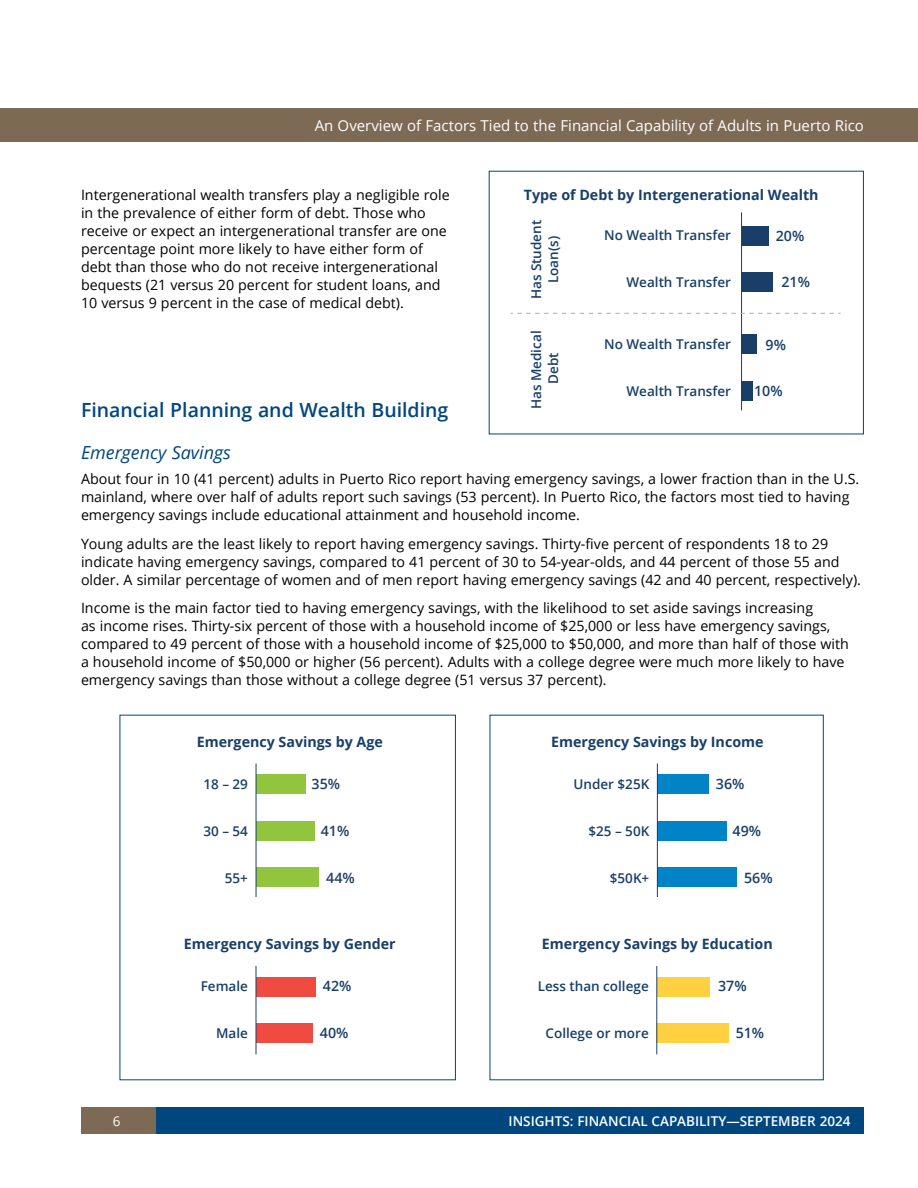
<style>
.page{position:relative;width:918px;height:1188px;background:#fff}
.page>*{position:absolute;margin:0;border:0;box-sizing:border-box;transform-origin:0 0}
.t1{font:600 19.5px "Open Sans";color:#00467f}
.t2{font:italic 18px "Open Sans";color:#00467f}
.t3{font:15px "Open Sans";color:#fff}
.t4{font:14.25px/18px "Open Sans";color:#000}
.t5{font:700 14.25px "Open Sans";color:#193f69}
.t6{font:600 14.25px "Open Sans";color:#193f69}
.t7{font:600 14.25px "Open Sans";color:#233e66}
.t8{font:600 13.5px/17.1px "Open Sans";color:#193f69;text-align:center}
.t9{font:600 13.5px "Open Sans";color:#fff}
.t10{font:13.5px "Open Sans";color:#fff}
</style>
<div class="page">
<div style="left:155px;top:1107px;width:709px;height:27px;background:#00467f"></div>
<div style="left:81px;top:1107px;width:74px;height:27px;background:#7c6a55"></div>
<div style="left:0;top:108px;width:918px;height:34px;background:#7c6a55"></div>
<div style="left:742px;top:226px;width:27px;height:20px;background:#193f69"></div>
<div style="left:742px;top:273px;width:31px;height:19px;background:#193f69"></div>
<div style="left:742px;top:334px;width:15px;height:20px;background:#193f69"></div>
<div style="left:742px;top:381px;width:11px;height:20px;background:#193f69"></div>
<hr style="left:741px;top:212px;width:1px;height:198px;background:#193f69">
<svg style="left:511px;top:313px;width:330px;height:1px"></svg>
<div style="left:256px;top:774px;width:50px;height:20px;background:#92c53e"></div>
<div style="left:256px;top:821px;width:58px;height:20px;background:#92c53e"></div>
<div style="left:256px;top:867px;width:62px;height:20px;background:#92c53e"></div>
<hr style="left:256px;top:763px;width:1px;height:134px;background:#193f69">
<div style="left:256px;top:977px;width:60px;height:20px;background:#f04b41"></div>
<div style="left:256px;top:1023px;width:57px;height:20px;background:#f04b41"></div>
<hr style="left:256px;top:966px;width:1px;height:88px;background:#193f69">
<div style="left:657px;top:774px;width:51px;height:20px;background:#0083c7"></div>
<div style="left:657px;top:821px;width:70px;height:20px;background:#0083c7"></div>
<div style="left:657px;top:867px;width:80px;height:20px;background:#0083c7"></div>
<hr style="left:657px;top:763px;width:1px;height:134px;background:#193f69">
<div style="left:657px;top:977px;width:52px;height:20px;background:#ffd040"></div>
<div style="left:657px;top:1023px;width:72px;height:20px;background:#ffd040"></div>
<hr style="left:656px;top:966px;width:1px;height:88px;background:#193f69">
<p class="t3" style="left:315px;top:115px;width:551px">An Overview of Factors Tied to the Financial Capability of Adults in Puerto Rico</p>
<p class="t4" style="left:81px;top:185px;width:370px">Intergenerational wealth transfers play a negligible role in the prevalence of either form of debt. Those who receive or expect an intergenerational transfer are one percentage point more likely to have either form of debt than those who do not receive intergenerational bequests (21 versus 20 percent for student loans, and 10 versus 9 percent in the case of medical debt).</p>
<p class="t5" style="left:524px;top:185px;width:296px">Type of Debt by Intergenerational Wealth</p>
<p class="t8" style="left:527px;top:299px;width:81px;rotate:-90deg">Has Student<br>Loan(s)</p>
<p class="t8" style="left:527px;top:409px;width:80px;rotate:-90deg">Has Medical<br>Debt</p>
<p class="t8" style="left:604px;top:226px;width:128px">No Wealth Transfer</p>
<p class="t8" style="left:627px;top:273px;width:106px">Wealth Transfer</p>
<p class="t6" style="left:776px;top:226px;width:30px">20%</p>
<p class="t6" style="left:781px;top:272px;width:30px">21%</p>
<p class="t8" style="left:604px;top:335px;width:128px">No Wealth Transfer</p>
<p class="t8" style="left:627px;top:382px;width:106px">Wealth Transfer</p>
<p class="t6" style="left:766px;top:335px;width:22px">9%</p>
<p class="t6" style="left:754px;top:381px;width:30px">10%</p>
<h1 class="t1" style="left:81px;top:397px;width:369px">Financial Planning and Wealth Building</h1>
<p class="t2" style="left:81px;top:440px;width:151px">Emergency Savings</p>
<p class="t4" style="left:81px;top:469px;width:780px">About four in 10 (41 percent) adults in Puerto Rico report having emergency savings, a lower fraction than in the U.S. mainland, where over half of adults report such savings (53 percent). In Puerto Rico, the factors most tied to having emergency savings include educational attainment and household income.</p>
<p class="t4" style="left:81px;top:534px;width:782px">Young adults are the least likely to report having emergency savings. Thirty-five percent of respondents 18 to 29 indicate having emergency savings, compared to 41 percent of 30 to 54-year-olds, and 44 percent of those 55 and older. A similar percentage of women and of men report having emergency savings (42 and 40 percent, respectively).</p>
<p class="t4" style="left:81px;top:599px;width:769px">Income is the main factor tied to having emergency savings, with the likelihood to set aside savings increasing<br>as income rises. Thirty-six percent of those with a household income of $25,000 or less have emergency savings, compared to 49 percent of those with a household income of $25,000 to $50,000, and more than half of those with a household income of $50,000 or higher (56 percent). Adults with a college degree were much more likely to have emergency savings than those without a college degree (51 versus 37 percent).</p>
<p class="t5" style="left:197px;top:731px;width:188px">Emergency Savings by Age</p>
<p class="t8" style="left:203px;top:775px;width:46px">18 – 29</p>
<p class="t8" style="left:203px;top:822px;width:46px">30 – 54</p>
<p class="t8" style="left:225px;top:869px;width:25px">55+</p>
<p class="t7" style="left:312px;top:774px;width:30px">35%</p>
<p class="t7" style="left:321px;top:821px;width:30px">41%</p>
<p class="t7" style="left:326px;top:868px;width:30px">44%</p>
<p class="t5" style="left:184px;top:934px;width:213px">Emergency Savings by Gender</p>
<p class="t8" style="left:201px;top:977px;width:49px">Female</p>
<p class="t8" style="left:216px;top:1025px;width:33px">Male</p>
<p class="t6" style="left:323px;top:976px;width:30px">42%</p>
<p class="t6" style="left:320px;top:1023px;width:30px">40%</p>
<p class="t5" style="left:551px;top:731px;width:214px">Emergency Savings by Income</p>
<p class="t8" style="left:573px;top:775px;width:77px">Under $25K</p>
<p class="t8" style="left:588px;top:822px;width:62px">$25 – 50K</p>
<p class="t8" style="left:610px;top:869px;width:41px">$50K+</p>
<p class="t6" style="left:716px;top:774px;width:30px">36%</p>
<p class="t6" style="left:733px;top:821px;width:30px">49%</p>
<p class="t6" style="left:744px;top:868px;width:30px">56%</p>
<p class="t5" style="left:542px;top:934px;width:232px">Emergency Savings by Education</p>
<p class="t8" style="left:538px;top:977px;width:113px">Less than college</p>
<p class="t8" style="left:546px;top:1025px;width:105px">College or more</p>
<p class="t6" style="left:718px;top:976px;width:30px">37%</p>
<p class="t6" style="left:736px;top:1023px;width:30px">51%</p>
<p class="t10" style="left:113px;top:1112px;width:9px">6</p>
<p class="t9" style="left:509px;top:1112px;width:343px">INSIGHTS: FINANCIAL CAPABILITY—SEPTEMBER 2024</p>
</div>
